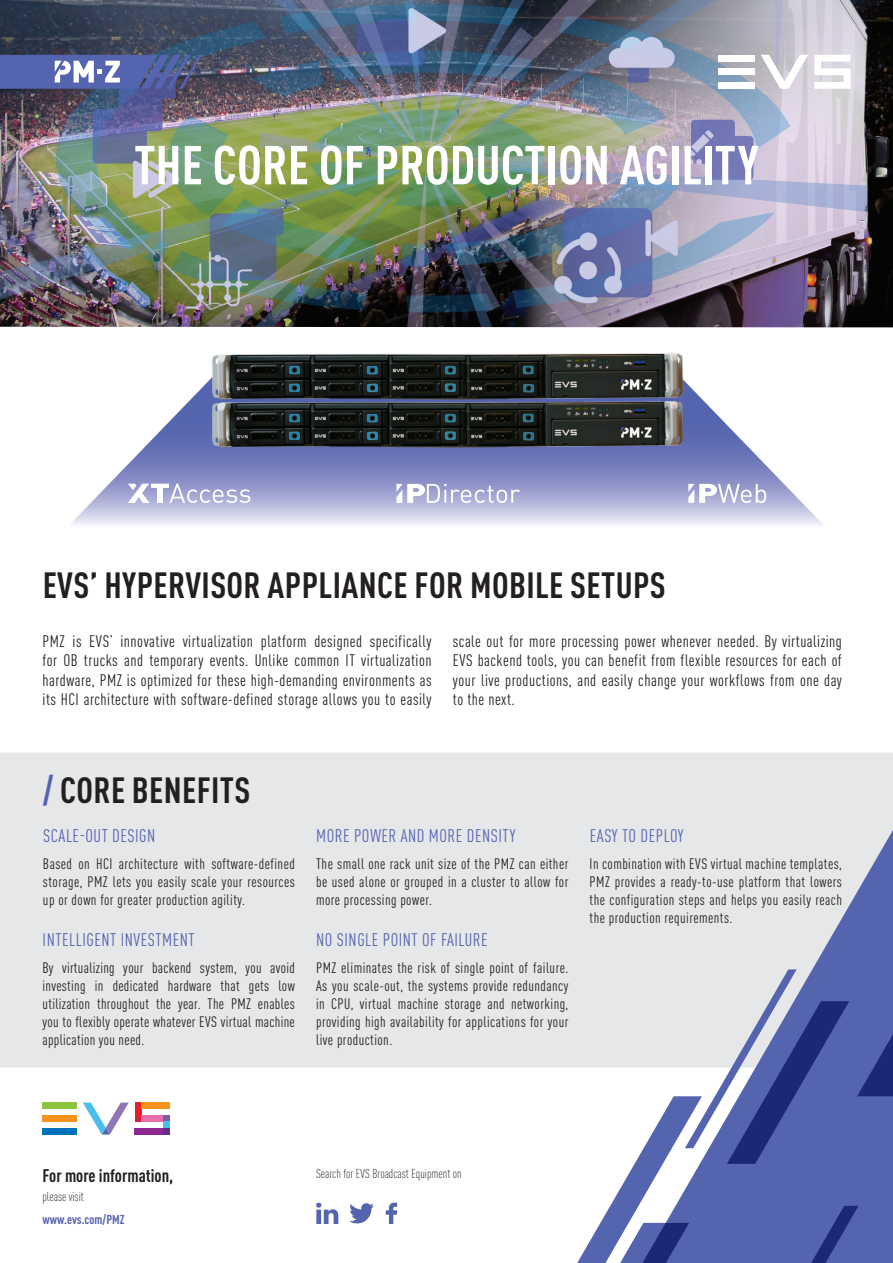
<style>
.page{position:relative;width:893px;height:1263px;background:#fff}
.page>*{position:absolute;margin:0;border:0;box-sizing:border-box;transform-origin:0 0}
.t1{font:700 condensed 54px "DINOT";color:#fff}
.Titre_1{font:700 condensed 36px "DINOT";letter-spacing:.01em;color:#231f20}
.Hat{font:condensed 18px "DINOT";letter-spacing:.03em;color:#5564ae}
.t2{font:700 condensed 18px "DINOT";color:#231f20}
.Hat-2{font:condensed 16.5px/19.5px "DINOT";letter-spacing:.03em;color:#231f20;text-align:justify}
.Hat-3{font:condensed 15px/18px "DINOT";letter-spacing:.03em;color:#231f20;text-align:justify}
.t3{font:300 condensed 12.75px "DINOT";color:#231f20}
.t4{font:700 condensed 12.75px "DINOT";color:#5564ae}
.s1{color:#5564ae}
</style>
<div class="page">
<div style="left:0;top:752px;width:571px;height:315px;background:#e6e7e9"></div>
<svg style="left:70px;top:391px;width:753px;height:134px"></svg>
<img style="left:0;top:0;width:893px;height:327px">
<div style="left:571px;top:752px;width:322px;height:29px;background:#e6e7e9"></div>
<svg style="left:560px;top:781px;width:333px;height:482px"></svg>
<div style="left:42px;top:1102px;width:35px;height:7px;background:#8bc63e"></div>
<div style="left:42px;top:1115px;width:35px;height:7px;background:#f7931d"></div>
<div style="left:42px;top:1128px;width:35px;height:6px;background:#0072bc"></div>
<svg style="left:135px;top:1109px;width:6px;height:6px"></svg>
<div style="left:135px;top:1115px;width:6px;height:7px;background:#da1f37"></div>
<div style="left:141px;top:1115px;width:22px;height:7px;background:#e46faa"></div>
<div style="left:135px;top:1102px;width:6px;height:7px;background:#e41f25"></div>
<div style="left:141px;top:1102px;width:29px;height:7px;background:#f7931d"></div>
<div style="left:163px;top:1115px;width:7px;height:7px;background:#795fa9"></div>
<div style="left:163px;top:1122px;width:7px;height:6px;background:#4abfee"></div>
<div style="left:163px;top:1128px;width:7px;height:6px;background:#5b2e91"></div>
<div style="left:135px;top:1128px;width:28px;height:6px;background:#90268f"></div>
<svg style="left:83px;top:1102px;width:46px;height:32px"></svg>
<svg style="left:349px;top:1203px;width:25px;height:20px"></svg>
<svg style="left:386px;top:1203px;width:11px;height:21px"></svg>
<svg style="left:316px;top:1203px;width:22px;height:21px"></svg>
<img style="left:198px;top:406px;width:496px;height:48px">
<img style="left:198px;top:353px;width:496px;height:53px">
<div style="left:718px;top:55px;width:36px;height:7px;background:#fff"></div>
<div style="left:718px;top:68px;width:36px;height:7px;background:#fff"></div>
<div style="left:718px;top:82px;width:36px;height:7px;background:#fff"></div>
<svg style="left:814px;top:55px;width:36px;height:34px"></svg>
<svg style="left:761px;top:55px;width:47px;height:34px"></svg>
<svg style="left:0;top:55px;width:202px;height:34px"></svg>
<svg style="left:128px;top:484px;width:122px;height:19px"></svg>
<svg style="left:688px;top:484px;width:78px;height:19px"></svg>
<svg style="left:396px;top:484px;width:124px;height:19px"></svg>
<p class="t1" style="left:134px;top:132px;width:626px">THE CORE OF PRODUCTION AGILITY</p>
<p class="Titre_1" style="left:43px;top:563px;width:625px">EVS’ HYPERVISOR APPLIANCE FOR MOBILE SETUPS</p>
<p class="Hat-2" style="left:43px;top:631px;width:391px">PMZ is EVS’ innovative virtualization platform designed specifically for OB trucks and temporary events. Unlike common IT virtualization hardware, PMZ is optimized for these high-demanding environments as its HCI architecture with software-defined storage allows you to easily</p>
<p class="Hat-2" style="left:453px;top:631px;width:391px">scale out for more processing power whenever needed. By virtualizing EVS backend tools, you can benefit from flexible resources for each of your live productions, and easily change your workflows from one day to the next.</p>
<p class="Titre_1" style="left:43px;top:768px;width:209px"><span class="s1">/</span> CORE BENEFITS</p>
<p class="Hat" style="left:43px;top:826px;width:114px">SCALE-OUT DESIGN</p>
<p class="Hat-3" style="left:43px;top:855px;width:253px">Based on HCI architecture with software-defined storage, PMZ lets you easily scale your resources up or down for greater production agility.</p>
<p class="Hat" style="left:43px;top:929px;width:154px">INTELLIGENT INVESTMENT</p>
<p class="Hat-3" style="left:43px;top:958px;width:254px">By virtualizing your backend system, you avoid investing in dedicated hardware that gets low utilization throughout the year. The PMZ enables you to flexibly operate whatever EVS virtual machine application you need.</p>
<p class="Hat" style="left:316px;top:825px;width:201px">MORE POWER AND MORE DENSITY</p>
<p class="Hat-3" style="left:316px;top:854px;width:254px">The small one rack unit size of the PMZ can either be used alone or grouped in a cluster to allow for more processing power.</p>
<p class="Hat" style="left:316px;top:929px;width:173px">NO SINGLE POINT OF FAILURE</p>
<p class="Hat-3" style="left:316px;top:958px;width:254px">PMZ eliminates the risk of single point of failure.<br>As you scale-out, the systems provide redundancy in CPU, virtual machine storage and networking, providing high availability for applications for your live production.</p>
<p class="Hat" style="left:590px;top:825px;width:95px">EASY TO DEPLOY</p>
<p class="Hat-3" style="left:590px;top:854px;width:254px">In combination with EVS virtual machine templates, PMZ provides a ready-to-use platform that lowers the configuration steps and helps you easily reach the production requirements.</p>
<p class="t2" style="left:43px;top:1164px;width:132px">For more information,</p>
<p class="t3" style="left:43px;top:1190px;width:43px">please visit</p>
<p class="t4" style="left:43px;top:1212px;width:84px">www.evs.com/PMZ</p>
<p class="t3" style="left:316px;top:1166px;width:147px">Search for EVS Broadcast Equipment on</p>
</div>
